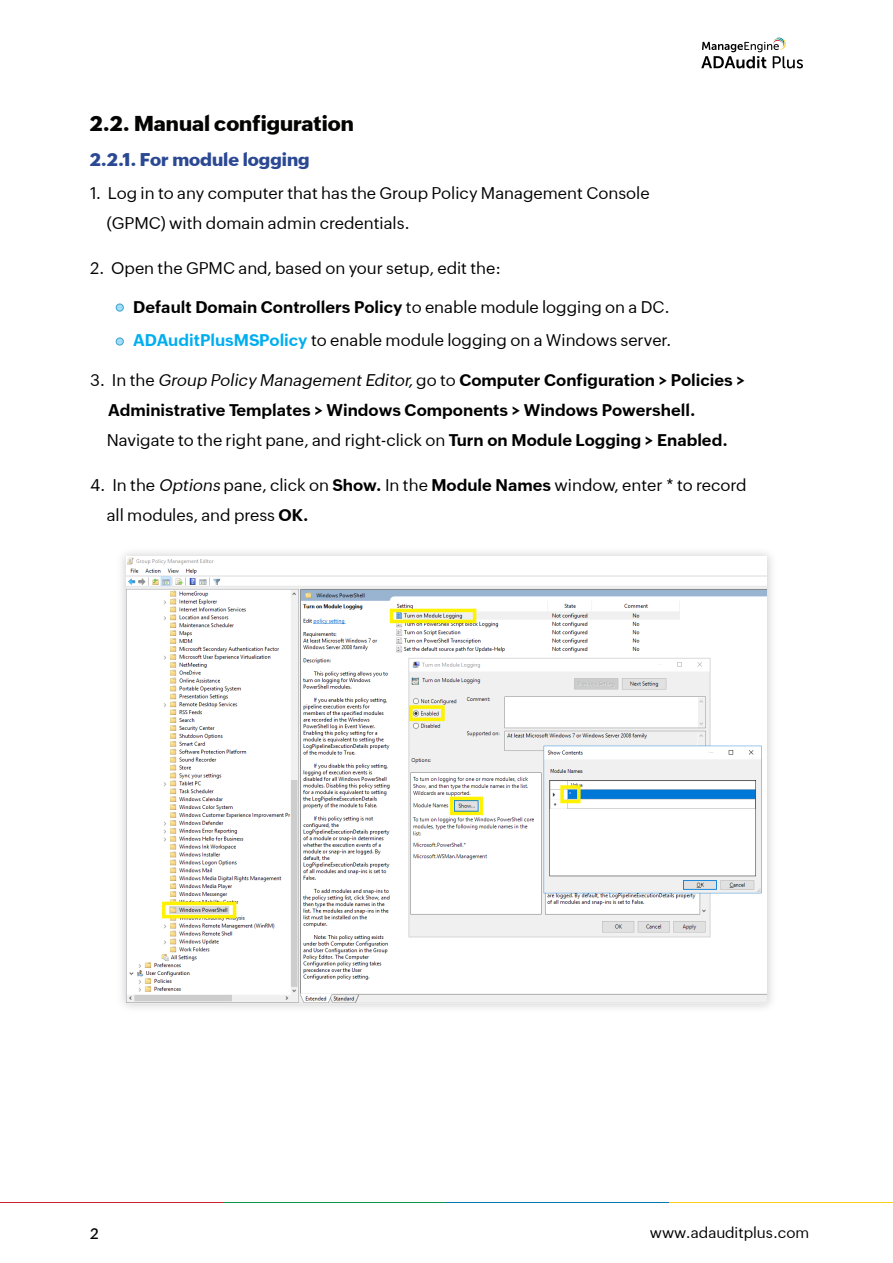
<style>
.page{position:relative;width:893px;height:1263px;background:#fff}
.page>*{position:absolute;margin:0;border:0;box-sizing:border-box;transform-origin:0 0}
.t1{font:800 21px "Zoho Puvi";color:#040503}
.t2{font:800 18px "Zoho Puvi";color:#2b4993}
.t3{font:16.5px/30px "Zoho Puvi";color:#000}
.t4{font:700 16.5px/30px "Zoho Puvi";color:#000}
.t5{font:15px "Zoho Puvi";color:#000}
.t6{font:500 15px "Zoho Puvi";color:#000}
.s1{font-weight:700}
.s2{font-weight:700;color:#00aeef}
.s3{font-weight:400}
.s4{font-weight:400;font-style:italic}
.s5{font-style:italic}
</style>
<div class="page">
<hr style="left:0;top:1202px;width:223px;height:1px;background:#ca2033">
<hr style="left:223px;top:1202px;width:223px;height:1px;background:#0a954b">
<hr style="left:446px;top:1202px;width:224px;height:1px;background:#0278b5">
<hr style="left:670px;top:1202px;width:223px;height:1px;background:#fdcf1c">
<div style="left:116px;top:304px;width:7px;height:7px;background:#a1ddf9;border-radius:50%"></div>
<div style="left:116px;top:304px;width:8px;height:7px;border:1px solid #3ca2c9;border-radius:50%"></div>
<div style="left:116px;top:338px;width:7px;height:7px;background:#a1ddf9;border-radius:50%"></div>
<div style="left:116px;top:338px;width:8px;height:7px;border:1px solid #3ca2c9;border-radius:50%"></div>
<svg style="left:701px;top:37px;width:102px;height:31px"></svg>
<img style="left:122px;top:552px;width:650px;height:456px">
<img style="left:127px;top:556px;width:639px;height:447px">
<p class="t1" style="left:90px;top:107px;width:265px">2.2. Manual configuration</p>
<p class="t2" style="left:90px;top:146px;width:221px">2.2.1. For module logging</p>
<p class="t3" style="left:107px;top:177px;width:544px;text-indent:-17px">1. Log in to any computer that has the Group Policy Management Console (GPMC) with domain admin credentials.</p>
<p class="t3" style="left:90px;top:252px;width:413px">2. Open the GPMC and, based on your setup, edit the:</p>
<p class="t3" style="left:133px;top:289px;width:540px;line-height:33px"><span class="s1">Default Domain Controllers Policy</span> to enable module logging on a DC.<br><span class="s2">ADAuditPlusMSPolicy</span> to enable module logging on a Windows server.</p>
<p class="t4" style="left:107px;top:364px;width:640px;text-indent:-17px"><span class="s3">3. In the</span> <span class="s4">Group Policy Management Editor,</span> <span class="s3">go to</span> Computer Configuration &gt; Policies &gt;<br>Administrative Templates &gt; Windows Components &gt; Windows Powershell.<br><span class="s3">Navigate to the right pane, and right-click on</span> Turn on Module Logging &gt; Enabled.</p>
<p class="t3" style="left:107px;top:469px;width:641px;text-indent:-17px">4. In the <span class="s5">Options</span> pane, click on <span class="s1">Show.</span> In the <span class="s1">Module Names</span> window, enter * to record all modules, and press <span class="s1">OK.</span></p>
<p class="t6" style="left:90px;top:1222px;width:10px">2</p>
<p class="t5" style="left:650px;top:1222px;width:161px">www.adauditplus.com</p>
</div>
